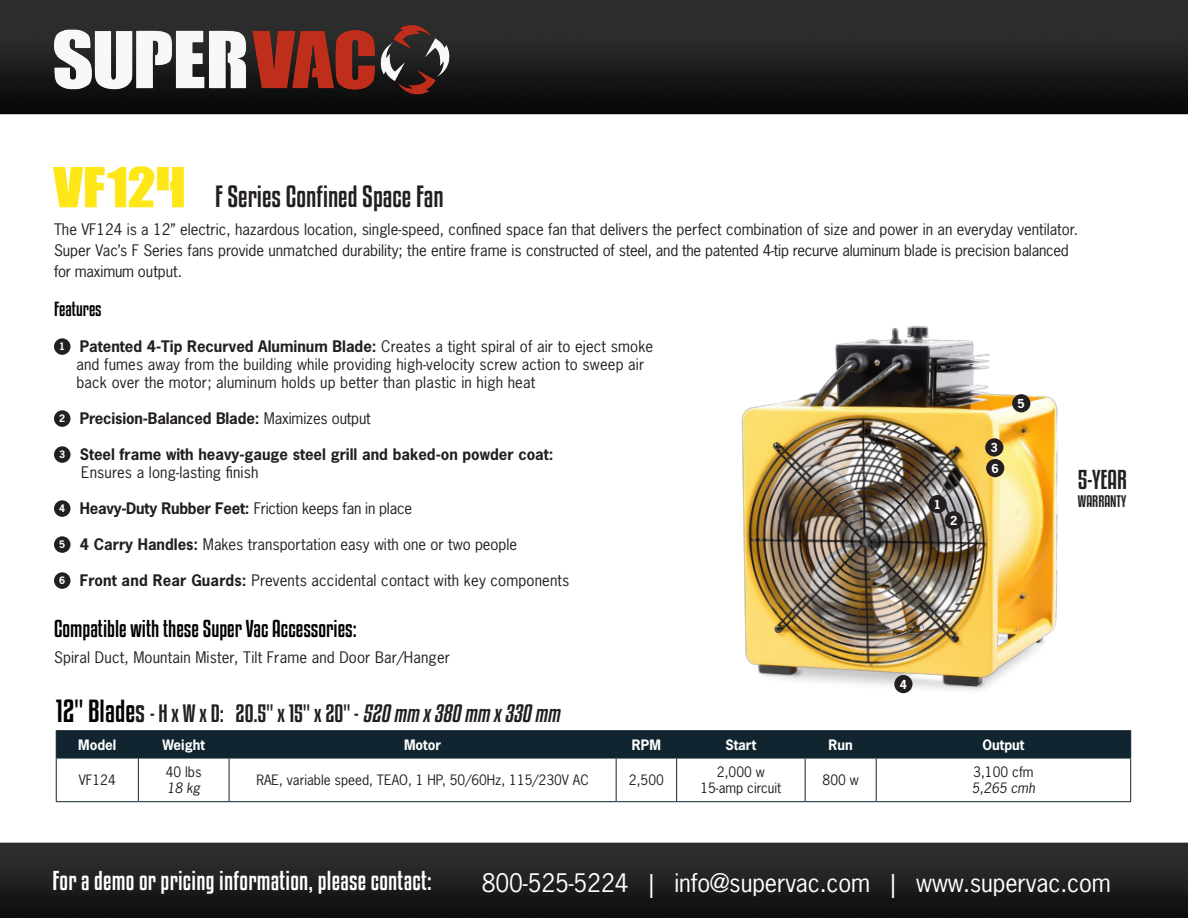
<style>
.page{position:relative;width:1188px;height:918px;background:#fff}
.page>*{position:absolute;margin:0;border:0;box-sizing:border-box;transform-origin:0 0}
.t1{font:54px "Call Of Ops Duty";color:#ffe616}
.t2{font:27px "Kenyan Coffee Rg";color:#231f20}
.t3{font:24px "News Gothic Std";letter-spacing:-.005em;color:#fff}
.t4{font:24px "Kenyan Coffee Rg";letter-spacing:.01em;color:#fff}
.t5{font:24px "Kenyan Coffee Rg";color:#231f20}
.t6{font:22.05px "Kenyan Coffee Rg";color:#231f20}
.t7{font:21.45px "Kenyan Coffee Rg";color:#000}
.t8{font:18px "Kenyan Coffee Rg";color:#000}
.t9{font:15px/21px "News Gothic Std";color:#231f20}
.t10{font:700 15px/18px "News Gothic Std";color:#231f20}
.t11{font:14.7px "Kenyan Coffee Rg";color:#231f20}
.t12{font:13.5px "News Gothic Std";color:#231f20}
.t13{font:700 13.5px "News Gothic Std";color:#fff}
.t14{font:italic 13.5px "News Gothic Std";color:#231f20}
.t15{font:700 11.7px "News Gothic Std";color:#fff}
.t16{font:700 9.75px "News Gothic Std";color:#fff}
.s1{font-weight:700}
.s2{font-weight:400}
.s3{font-size:28.2px;color:#000}
.s4{font-size:28.2px}
.s5{font-style:italic}
</style>
<div class="page">
<img style="left:0;top:0;width:1188px;height:918px">
<img style="left:46px;top:10px;width:415px;height:100px">
<img style="left:644px;top:283px;width:512px;height:418px">
<div style="left:928px;top:495px;width:19px;height:18px;background:#231f20;border-radius:50%"></div>
<div style="left:945px;top:511px;width:18px;height:18px;background:#231f20;border-radius:50%"></div>
<div style="left:894px;top:675px;width:19px;height:18px;background:#231f20;border-radius:50%"></div>
<div style="left:1012px;top:394px;width:18px;height:18px;background:#231f20;border-radius:50%"></div>
<hr style="left:56px;top:730px;width:82px;height:1px;background:#112530">
<hr style="left:138px;top:730px;width:91px;height:1px;background:#112530">
<hr style="left:229px;top:730px;width:387px;height:1px;background:#112530">
<hr style="left:616px;top:730px;width:61px;height:1px;background:#112530">
<hr style="left:677px;top:730px;width:128px;height:1px;background:#112530">
<hr style="left:805px;top:730px;width:71px;height:1px;background:#112530">
<hr style="left:876px;top:730px;width:255px;height:1px;background:#112530">
<div style="left:56px;top:731px;width:1075px;height:27px;background:#112530"></div>
<hr style="left:56px;top:758px;width:82px;height:1px;background:#112530">
<hr style="left:138px;top:758px;width:91px;height:1px;background:#112530">
<hr style="left:229px;top:758px;width:387px;height:1px;background:#112530">
<hr style="left:616px;top:758px;width:61px;height:1px;background:#112530">
<hr style="left:677px;top:758px;width:128px;height:1px;background:#112530">
<hr style="left:805px;top:758px;width:71px;height:1px;background:#112530">
<hr style="left:876px;top:758px;width:255px;height:1px;background:#112530">
<hr style="left:56px;top:759px;width:1px;height:42px;background:#112530">
<hr style="left:138px;top:759px;width:1px;height:42px;background:#112530">
<hr style="left:229px;top:759px;width:1px;height:42px;background:#112530">
<hr style="left:616px;top:759px;width:1px;height:42px;background:#112530">
<hr style="left:676px;top:759px;width:1px;height:42px;background:#112530">
<hr style="left:805px;top:759px;width:1px;height:42px;background:#112530">
<hr style="left:876px;top:759px;width:1px;height:42px;background:#112530">
<hr style="left:1130px;top:759px;width:1px;height:42px;background:#112530">
<hr style="left:56px;top:801px;width:82px;height:1px;background:#112530">
<hr style="left:138px;top:801px;width:91px;height:1px;background:#112530">
<hr style="left:229px;top:801px;width:387px;height:1px;background:#112530">
<hr style="left:616px;top:801px;width:61px;height:1px;background:#112530">
<hr style="left:677px;top:801px;width:128px;height:1px;background:#112530">
<hr style="left:805px;top:801px;width:71px;height:1px;background:#112530">
<hr style="left:876px;top:801px;width:255px;height:1px;background:#112530">
<div style="left:985px;top:438px;width:18px;height:19px;background:#231f20;border-radius:50%"></div>
<div style="left:986px;top:459px;width:18px;height:18px;background:#231f20;border-radius:50%"></div>
<div style="left:54px;top:338px;width:16px;height:17px;background:#231f20;border-radius:50%"></div>
<div style="left:54px;top:410px;width:16px;height:17px;background:#231f20;border-radius:50%"></div>
<div style="left:54px;top:446px;width:16px;height:17px;background:#231f20;border-radius:50%"></div>
<div style="left:54px;top:500px;width:16px;height:17px;background:#231f20;border-radius:50%"></div>
<div style="left:54px;top:536px;width:16px;height:17px;background:#231f20;border-radius:50%"></div>
<div style="left:54px;top:572px;width:16px;height:17px;background:#231f20;border-radius:50%"></div>
<p class="t1" style="left:54px;top:166px;width:134px">VF124</p>
<p class="t2" style="left:215px;top:180px;width:230px">F Series Confined Space Fan</p>
<p class="t9" style="left:54px;top:219px;width:1026px">The VF124 is a 12” electric, hazardous location, single-speed, confined space fan that delivers the perfect combination of size and power in an everyday ventilator.<br>Super Vac’s F Series fans provide unmatched durability; the entire frame is constructed of steel, and the patented 4-tip recurve aluminum blade is precision balanced for maximum output.</p>
<p class="t8" style="left:54px;top:298px;width:49px">Features</p>
<p class="t16" style="left:59px;top:339px;width:8px">1</p>
<p class="t9" style="left:80px;top:336px;width:575px"><span class="s1">Patented 4-Tip Recurved Aluminum Blade:</span> Creates a tight spiral of air to eject smoke</p>
<p class="t9" style="left:76px;top:354px;width:569px">and fumes away from the building while providing high-velocity screw action to sweep air</p>
<p class="t9" style="left:76px;top:372px;width:460px">back over the motor; aluminum holds up better than plastic in high heat</p>
<p class="t16" style="left:59px;top:411px;width:8px">2</p>
<p class="t10" style="left:80px;top:409px;width:293px">Precision-Balanced Blade: <span class="s2">Maximizes output</span></p>
<p class="t16" style="left:59px;top:447px;width:8px">3</p>
<p class="t10" style="left:80px;top:445px;width:475px">Steel frame with heavy-gauge steel grill and baked-on powder coat:<br><span class="s2">Ensures a long-lasting finish</span></p>
<p class="t16" style="left:59px;top:501px;width:8px">4</p>
<p class="t9" style="left:80px;top:498px;width:334px"><span class="s1">Heavy-Duty Rubber Feet:</span> Friction keeps fan in place</p>
<p class="t16" style="left:59px;top:537px;width:8px">5</p>
<p class="t9" style="left:80px;top:534px;width:439px"><span class="s1">4 Carry Handles:</span> Makes transportation easy with one or two people</p>
<p class="t16" style="left:59px;top:573px;width:8px">6</p>
<p class="t9" style="left:80px;top:570px;width:491px"><span class="s1">Front and Rear Guards:</span> Prevents accidental contact with key components</p>
<p class="t7" style="left:54px;top:616px;width:304px">Compatible with these Super Vac Accessories:</p>
<p class="t9" style="left:54px;top:646px;width:398px">Spiral Duct, Mountain Mister, Tilt Frame and Door Bar/Hanger</p>
<p class="t15" style="left:991px;top:440px;width:9px">3</p>
<p class="t15" style="left:992px;top:460px;width:9px">6</p>
<p class="t15" style="left:1018px;top:396px;width:9px">5</p>
<p class="t5" style="left:1078px;top:465px;width:51px">5-YEAR</p>
<p class="t15" style="left:934px;top:496px;width:9px">1</p>
<p class="t11" style="left:1078px;top:492px;width:50px">WARRANTY</p>
<p class="t15" style="left:950px;top:513px;width:9px">2</p>
<p class="t15" style="left:900px;top:676px;width:9px">4</p>
<p class="t6" style="left:56px;top:700px;width:510px"><span class="s3">12" Blade</span><span class="s4">s</span> - H x W x D: 20.5" x 15" x 20" - <span class="s5">520 mm x380 mm x330 mm</span></p>
<p class="t13" style="left:78px;top:736px;width:40px">Model</p>
<p class="t13" style="left:162px;top:736px;width:44px">Weight</p>
<p class="t13" style="left:404px;top:736px;width:39px">Motor</p>
<p class="t13" style="left:632px;top:736px;width:30px">RPM</p>
<p class="t13" style="left:725px;top:736px;width:32px">Start</p>
<p class="t13" style="left:829px;top:736px;width:26px">Run</p>
<p class="t13" style="left:983px;top:736px;width:43px">Output</p>
<p class="t12" style="left:79px;top:771px;width:39px">VF124</p>
<p class="t12" style="left:166px;top:763px;width:37px">40 lbs</p>
<p class="t14" style="left:167px;top:780px;width:35px">18 kg</p>
<p class="t12" style="left:717px;top:763px;width:49px">2,000 w</p>
<p class="t12" style="left:700px;top:780px;width:83px">15-amp circuit</p>
<p class="t12" style="left:973px;top:763px;width:62px">3,100 cfm</p>
<p class="t14" style="left:972px;top:780px;width:65px">5,265 cmh</p>
<p class="t12" style="left:256px;top:771px;width:334px">RAE, variable speed, TEAO, 1 HP, 50/60Hz, 115/230V AC</p>
<p class="t12" style="left:629px;top:771px;width:36px">2,500</p>
<p class="t12" style="left:823px;top:771px;width:38px">800 w</p>
<p class="t4" style="left:52px;top:866px;width:381px">For a demo or pricing information, please contact:</p>
<p class="t3" style="left:482px;top:867px;width:631px">800-525-5224 | info@supervac.com | www.supervac.com</p>
</div>
